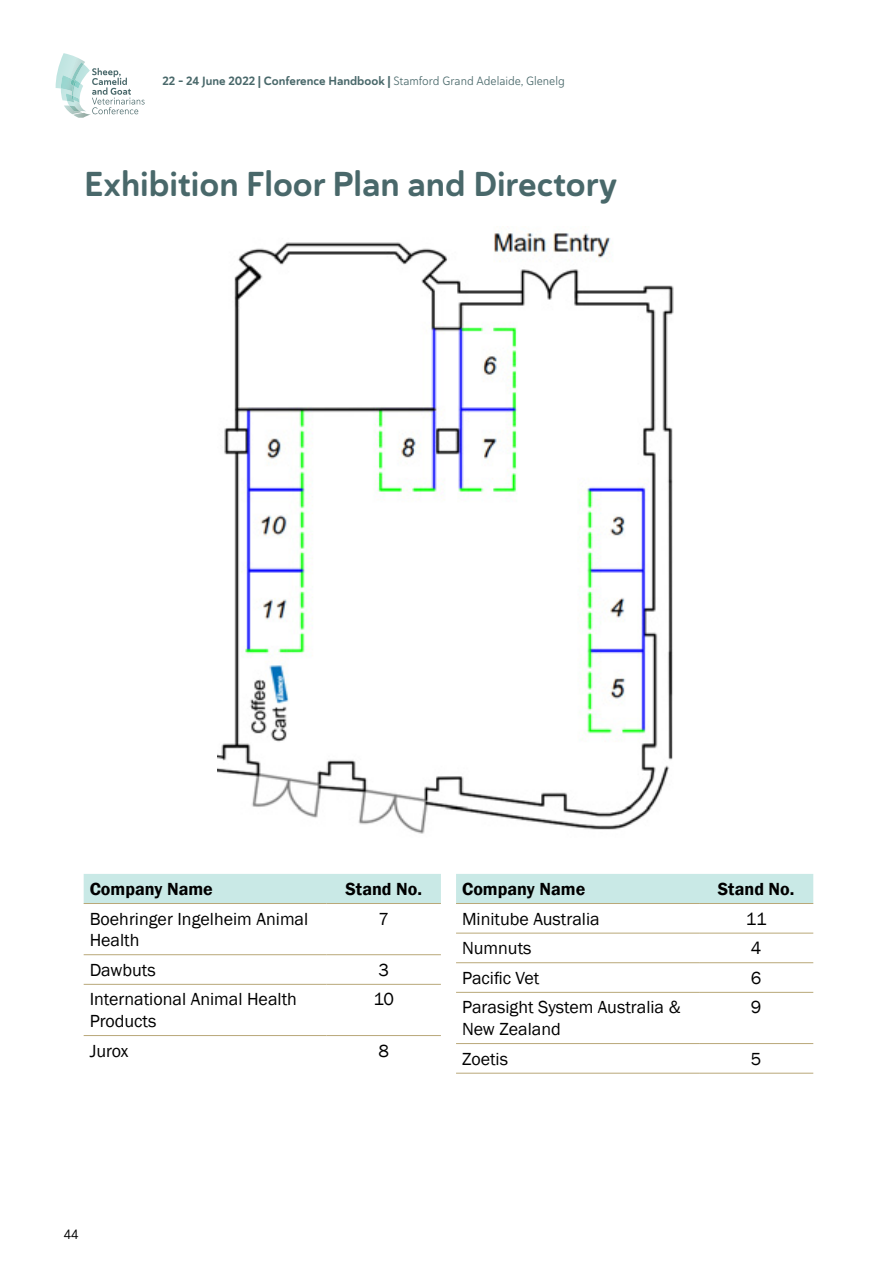
<style>
.page{position:relative;width:893px;height:1263px;background:#fff}
.page>*{position:absolute;margin:0;border:0;box-sizing:border-box;transform-origin:0 0}
.t1{font:34.5px "Haboro Soft Nor Bol";color:#49686a}
.t2{font:18px/21.6px "Franklin Gothic";color:#000}
.t3{font:600 18px "Franklin Gothic";color:#000}
.t4{font:13.5px "Haboro Soft Nor Reg";color:#000}
.t5{font:12px "Haboro Soft Nor Bol";color:#49686a}
.s1{font-family:"Haboro Soft Nor Boo"}
</style>
<div class="page">
<svg style="left:55px;top:53px;width:90px;height:65px"></svg>
<div style="left:84px;top:874px;width:357px;height:29px;background:#c9e9e6"></div>
<hr style="left:84px;top:903px;width:243px;height:1px;background:#b9a879">
<hr style="left:327px;top:903px;width:114px;height:1px;background:#b9a879">
<hr style="left:84px;top:954px;width:243px;height:1px;background:#b9a879">
<hr style="left:327px;top:954px;width:114px;height:1px;background:#b9a879">
<hr style="left:84px;top:984px;width:243px;height:1px;background:#b9a879">
<hr style="left:327px;top:984px;width:114px;height:1px;background:#b9a879">
<hr style="left:84px;top:1035px;width:243px;height:1px;background:#b9a879">
<hr style="left:327px;top:1035px;width:114px;height:1px;background:#b9a879">
<div style="left:456px;top:874px;width:357px;height:29px;background:#c9e9e6"></div>
<hr style="left:456px;top:903px;width:243px;height:1px;background:#b9a879">
<hr style="left:699px;top:903px;width:114px;height:1px;background:#b9a879">
<hr style="left:456px;top:992px;width:243px;height:1px;background:#b9a879">
<hr style="left:699px;top:992px;width:114px;height:1px;background:#b9a879">
<hr style="left:456px;top:1043px;width:243px;height:1px;background:#b9a879">
<hr style="left:699px;top:1043px;width:114px;height:1px;background:#b9a879">
<hr style="left:456px;top:1073px;width:243px;height:1px;background:#b9a879">
<hr style="left:699px;top:1073px;width:114px;height:1px;background:#b9a879">
<hr style="left:456px;top:933px;width:243px;height:1px;background:#b9a879">
<hr style="left:699px;top:933px;width:114px;height:1px;background:#b9a879">
<hr style="left:456px;top:962px;width:243px;height:1px;background:#b9a879">
<hr style="left:699px;top:962px;width:114px;height:1px;background:#b9a879">
<img style="left:217px;top:232px;width:457px;height:602px">
<p class="t5" style="left:162px;top:73px;width:404px">22 – 24 June 2022 | Conference Handbook | <span class="s1">Stamford Grand Adelaide, Glenelg</span></p>
<h1 class="t1" style="left:84px;top:161px;width:534px">Exhibition Floor Plan and Directory</h1>
<p class="t3" style="left:90px;top:878px;width:125px">Company Name</p>
<p class="t3" style="left:345px;top:878px;width:78px">Stand No.</p>
<p class="t2" style="left:90px;top:908px;width:220px">Boehringer Ingelheim Animal<br>Health</p>
<p class="t2" style="left:378px;top:908px;width:12px">7</p>
<p class="t2" style="left:90px;top:959px;width:68px">Dawbuts</p>
<p class="t2" style="left:378px;top:959px;width:12px">3</p>
<p class="t2" style="left:90px;top:989px;width:209px">International Animal Health<br>Products</p>
<p class="t2" style="left:374px;top:989px;width:22px">10</p>
<p class="t2" style="left:90px;top:1040px;width:40px">Jurox</p>
<p class="t2" style="left:378px;top:1040px;width:12px">8</p>
<p class="t3" style="left:462px;top:878px;width:125px">Company Name</p>
<p class="t3" style="left:718px;top:878px;width:78px">Stand No.</p>
<p class="t2" style="left:462px;top:908px;width:139px">Minitube Australia</p>
<p class="t2" style="left:746px;top:908px;width:22px">11</p>
<p class="t2" style="left:462px;top:938px;width:71px">Numnuts</p>
<p class="t2" style="left:751px;top:938px;width:12px">4</p>
<p class="t2" style="left:462px;top:967px;width:79px">Pacific Vet</p>
<p class="t2" style="left:751px;top:967px;width:12px">6</p>
<p class="t2" style="left:462px;top:997px;width:220px">Parasight System Australia &amp;<br>New Zealand</p>
<p class="t2" style="left:751px;top:997px;width:12px">9</p>
<p class="t2" style="left:462px;top:1048px;width:48px">Zoetis</p>
<p class="t2" style="left:751px;top:1048px;width:12px">5</p>
<p class="t4" style="left:64px;top:1225px;width:17px">44</p>
</div>
